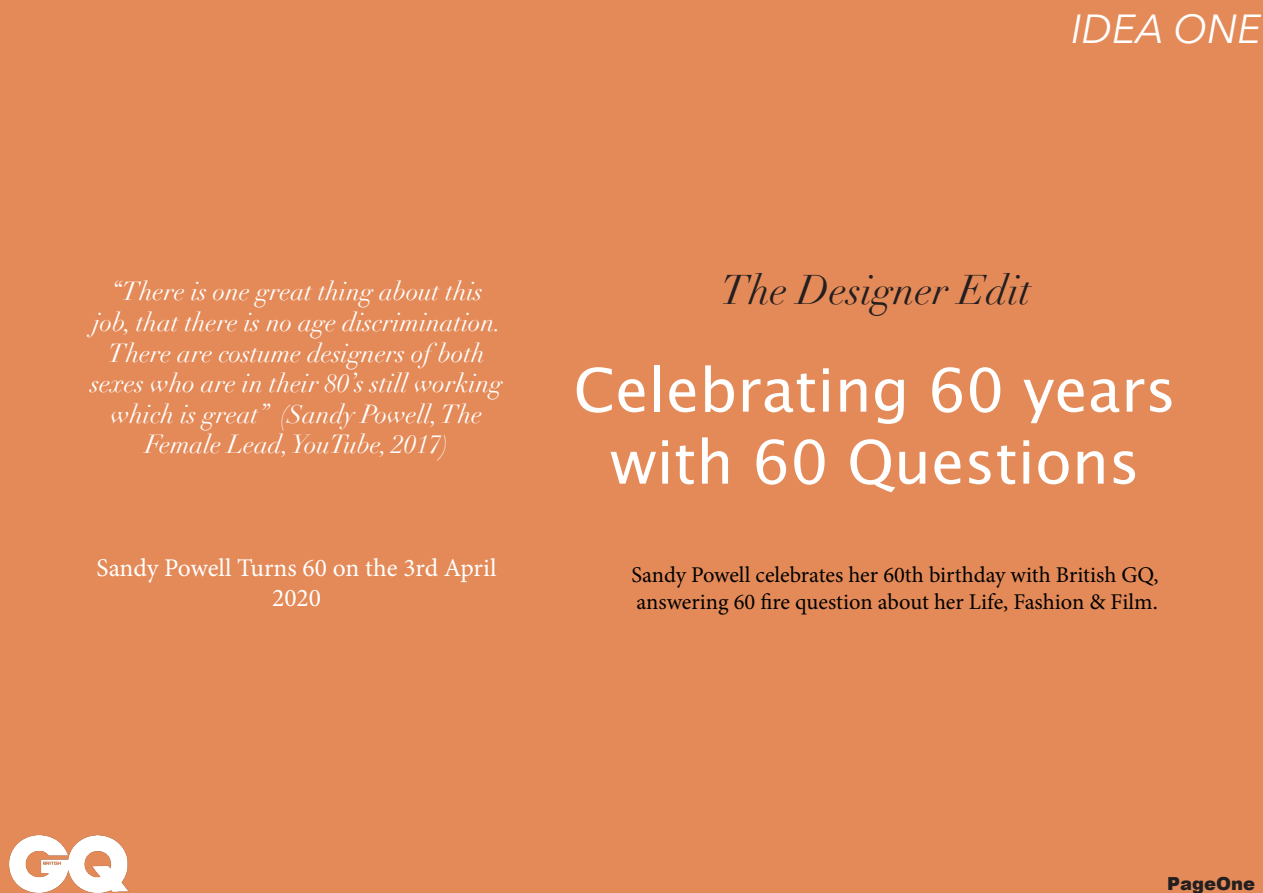
<style>
.page{position:relative;width:1263px;height:893px;background:#e48a58}
.page>*{position:absolute;margin:0;border:0;box-sizing:border-box;transform-origin:0 0}
.t1{font:60px "Lucida Grande";color:#fff}
.t2{font:italic 40.5px "Didot";color:#231f20}
.t3{font:italic 40.5px "Avenir Next";color:#fff}
.t4{font:italic 25.5px/30.6px "Didot";color:#fff;text-align:center}
.t5{font:25.5px/30.6px "Minion Pro";letter-spacing:-.005em;color:#fff;text-align:center}
.t6{font:22.5px "Minion Pro";letter-spacing:-.005em;color:#000}
.t7{font:900 18px "Arial";color:#231f20}
</style>
<div class="page">
<img style="left:9px;top:835px;width:120px;height:58px">
<p class="t3" style="left:1071px;top:-6px;width:191px">IDEA ONE</p>
<p class="t4" style="left:90px;top:277px;width:414px">“There is one great thing about this job, that there is no age discrimination.<br>There are costume designers of both sexes who are in their 80’s still working which is great” (Sandy Powell, The Female Lead, YouTube, 2017)</p>
<p class="t5" style="left:97px;top:552px;width:401px">Sandy Powell Turns 60 on the 3rd April<br>2020</p>
<p class="t2" style="left:721px;top:265px;width:312px">The Designer Edit</p>
<p class="t1" style="left:574px;top:356px;width:604px">Celebrating 60 years</p>
<p class="t1" style="left:610px;top:428px;width:531px">with 60 Questions</p>
<p class="t6" style="left:631px;top:560px;width:529px">Sandy Powell celebrates her 60th birthday with British GQ,</p>
<p class="t6" style="left:637px;top:587px;width:523px">answering 60 fire question about her Life, Fashion &amp; Film.</p>
<p class="t7" style="left:1167px;top:870px;width:90px">PageOne</p>
</div>
